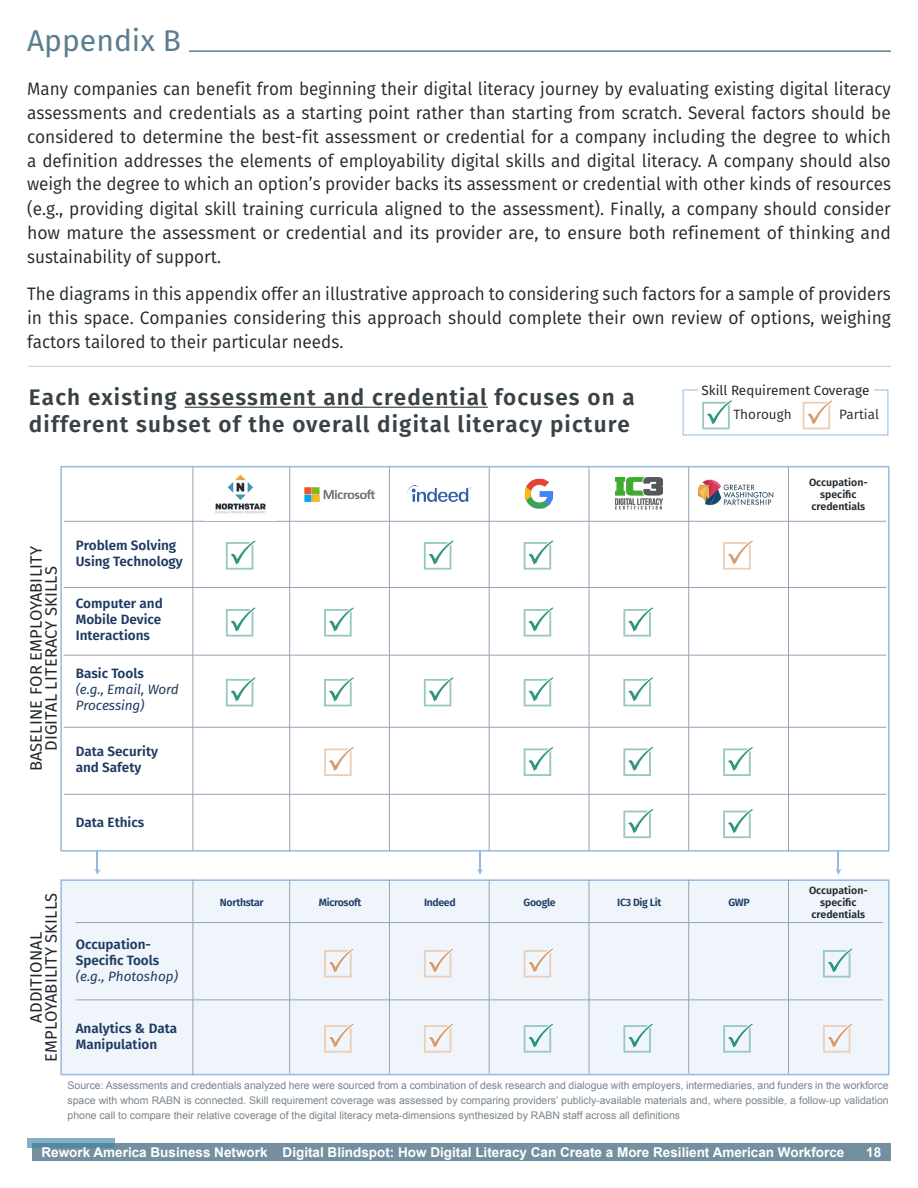
<style>
.page{position:relative;width:918px;height:1188px;background:#fff}
.page>*{position:absolute;margin:0;border:0;box-sizing:border-box;transform-origin:0 0}
.t1{font:30px "Fira Sans";color:#5c7d8f}
.t2{font:600 22.5px/27px "Fira Sans";letter-spacing:.05em;color:#394247}
.t3{font:18px/24px "Fira Sans";color:#21282c;text-align:justify;scale:.95 1}
.t4{font:16.5px/15px "Fira Sans";letter-spacing:.01em;color:#21282c;text-align:center}
.t5{font:600 13.5px/16.2px "Fira Sans";color:#1f3a63}
.t6{font:700 13.5px "Arial";color:#fff}
.t7{font:italic 13.5px/16.2px "Fira Sans";letter-spacing:-.01em;color:#1f3a63}
.t8{font:13.5px "Fira Sans";color:#21282c}
.t9{font:13.5px "Fira Sans";color:#21282c}
.t10{font:10.5px/15px "Arial";color:#78848d;text-align:justify}
.t11{font:600 10.5px/12px "Fira Sans";color:#21282c;text-align:center}
.t12{font:600 10.5px "Fira Sans";letter-spacing:-.03em;color:#1f3a63}
</style>
<div class="page">
<div style="left:33px;top:1143px;width:858px;height:18px;background:#7490a0"></div>
<svg style="left:27px;top:1138px;width:88px;height:10px"></svg>
<hr style="left:189px;top:50px;width:702px;height:2px;background:#5c7d8f">
<hr style="left:28px;top:366px;width:863px;height:1px;background:#c5cdc9">
<svg style="left:477px;top:852px;width:6px;height:23px"></svg>
<svg style="left:95px;top:852px;width:5px;height:23px"></svg>
<svg style="left:835px;top:852px;width:6px;height:23px"></svg>
<hr style="left:64px;top:521px;width:822px;height:1px;background:#95a3b6">
<hr style="left:64px;top:587px;width:822px;height:1px;background:#95a3b6">
<hr style="left:64px;top:655px;width:822px;height:1px;background:#95a3b6">
<hr style="left:64px;top:727px;width:822px;height:1px;background:#95a3b6">
<hr style="left:64px;top:794px;width:822px;height:1px;background:#95a3b6">
<div style="left:60px;top:879px;width:829px;height:196px;background:#eff5fb;border:2px solid #94bae3"></div>
<hr style="left:185px;top:407px;width:303px;height:1px;background:#394247">
<hr style="left:76px;top:1000px;width:807px;height:1px;background:#95a3b6">
<hr style="left:76px;top:922px;width:807px;height:1px;background:#95a3b6">
<svg style="left:823px;top:948px;width:30px;height:30px"></svg>
<svg style="left:823px;top:1023px;width:30px;height:30px"></svg>
<div style="left:683px;top:390px;width:205px;height:45px;border:1px solid #94bae3"></div>
<svg style="left:803px;top:400px;width:29px;height:29px"></svg>
<svg style="left:702px;top:400px;width:30px;height:29px"></svg>
<div style="left:698px;top:385px;width:175px;height:10px;background:#fff"></div>
<hr style="left:289px;top:466px;width:1px;height:386px;background:#95a3b6">
<hr style="left:289px;top:879px;width:1px;height:194px;background:#95a3b6">
<hr style="left:389px;top:466px;width:1px;height:386px;background:#95a3b6">
<hr style="left:389px;top:879px;width:1px;height:194px;background:#95a3b6">
<hr style="left:489px;top:466px;width:1px;height:386px;background:#95a3b6">
<hr style="left:489px;top:879px;width:1px;height:194px;background:#95a3b6">
<hr style="left:589px;top:466px;width:1px;height:386px;background:#95a3b6">
<hr style="left:589px;top:879px;width:1px;height:194px;background:#95a3b6">
<hr style="left:688px;top:466px;width:1px;height:386px;background:#95a3b6">
<hr style="left:688px;top:879px;width:1px;height:194px;background:#95a3b6">
<hr style="left:788px;top:466px;width:1px;height:386px;background:#95a3b6">
<hr style="left:788px;top:879px;width:1px;height:194px;background:#95a3b6">
<hr style="left:193px;top:466px;width:1px;height:386px;background:#95a3b6">
<hr style="left:193px;top:879px;width:1px;height:196px;background:#95a3b6">
<img style="left:215px;top:474px;width:51px;height:40px">
<svg style="left:226px;top:540px;width:30px;height:30px"></svg>
<svg style="left:226px;top:607px;width:30px;height:30px"></svg>
<svg style="left:226px;top:677px;width:30px;height:29px"></svg>
<img style="left:304px;top:487px;width:71px;height:15px">
<svg style="left:324px;top:607px;width:30px;height:30px"></svg>
<svg style="left:324px;top:677px;width:30px;height:29px"></svg>
<svg style="left:324px;top:747px;width:30px;height:29px"></svg>
<svg style="left:324px;top:948px;width:31px;height:30px"></svg>
<svg style="left:324px;top:1023px;width:31px;height:30px"></svg>
<img style="left:408px;top:486px;width:63px;height:16px">
<svg style="left:424px;top:540px;width:30px;height:30px"></svg>
<svg style="left:424px;top:677px;width:30px;height:29px"></svg>
<svg style="left:424px;top:948px;width:30px;height:30px"></svg>
<svg style="left:424px;top:1023px;width:30px;height:30px"></svg>
<img style="left:524px;top:478px;width:30px;height:31px">
<svg style="left:524px;top:540px;width:30px;height:30px"></svg>
<svg style="left:524px;top:676px;width:30px;height:30px"></svg>
<svg style="left:524px;top:746px;width:30px;height:30px"></svg>
<svg style="left:524px;top:1023px;width:29px;height:30px"></svg>
<svg style="left:524px;top:607px;width:30px;height:30px"></svg>
<svg style="left:524px;top:948px;width:30px;height:30px"></svg>
<img style="left:616px;top:478px;width:46px;height:31px">
<svg style="left:623px;top:1023px;width:31px;height:30px"></svg>
<svg style="left:623px;top:677px;width:31px;height:29px"></svg>
<svg style="left:623px;top:747px;width:30px;height:29px"></svg>
<svg style="left:623px;top:809px;width:31px;height:29px"></svg>
<svg style="left:623px;top:607px;width:31px;height:30px"></svg>
<img style="left:698px;top:479px;width:76px;height:27px">
<svg style="left:723px;top:1023px;width:30px;height:30px"></svg>
<svg style="left:723px;top:746px;width:31px;height:30px"></svg>
<svg style="left:723px;top:540px;width:30px;height:30px"></svg>
<svg style="left:723px;top:809px;width:31px;height:29px"></svg>
<div style="left:60px;top:466px;width:829px;height:386px;border:2px solid #94bae3"></div>
<h1 class="t1" style="left:27px;top:20px;width:156px">Appendix B</h1>
<p class="t3" style="left:27px;top:76px;width:911px">Many companies can benefit from beginning their digital literacy journey by evaluating existing digital literacy assessments and credentials as a starting point rather than starting from scratch. Several factors should be considered to determine the best-fit assessment or credential for a company including the degree to which a definition addresses the elements of employability digital skills and digital literacy. A company should also weigh the degree to which an option’s provider backs its assessment or credential with other kinds of resources (e.g., providing digital skill training curricula aligned to the assessment). Finally, a company should consider how mature the assessment or credential and its provider are, to ensure both refinement of thinking and sustainability of support.</p>
<p class="t3" style="left:27px;top:282px;width:911px">The diagrams in this appendix offer an illustrative approach to considering such factors for a sample of providers in this space. Companies considering this approach should complete their own review of options, weighing factors tailored to their particular needs.</p>
<p class="t2" style="left:29px;top:384px;width:607px">Each existing assessment and credential focuses on a different subset of the overall digital literacy picture</p>
<p class="t4" style="left:29px;top:771px;width:226px;rotate:-90deg">BASELINE FOR EMPLOYABILITY<br>DIGITAL LITERACY SKILLS</p>
<p class="t5" style="left:76px;top:537px;width:109px">Problem Solving<br>Using Technology</p>
<p class="t5" style="left:76px;top:595px;width:89px;text-align:justify">Computer and Mobile Device Interactions</p>
<p class="t5" style="left:76px;top:665px;width:70px">Basic Tools</p>
<p class="t7" style="left:76px;top:681px;width:105px">(e.g., Email, Word<br>Processing)</p>
<p class="t5" style="left:76px;top:743px;width:84px">Data Security and Safety</p>
<p class="t5" style="left:76px;top:815px;width:70px">Data Ethics</p>
<p class="t8" style="left:702px;top:381px;width:169px">Skill Requirement Coverage</p>
<p class="t9" style="left:733px;top:405px;width:60px">Thorough</p>
<p class="t9" style="left:839px;top:405px;width:41px">Partial</p>
<p class="t11" style="left:809px;top:476px;width:60px">Occupation&shy;specific credentials</p>
<p class="t4" style="left:29px;top:1062px;width:171px;rotate:-90deg">ADDITIONAL<br>EMPLOYABILITY SKILLS</p>
<p class="t12" style="left:220px;top:895px;width:45px">Northstar</p>
<p class="t12" style="left:319px;top:895px;width:44px">Microsoft</p>
<p class="t12" style="left:424px;top:895px;width:33px">Indeed</p>
<p class="t12" style="left:524px;top:895px;width:33px">Google</p>
<p class="t12" style="left:617px;top:895px;width:46px">IC3 Dig Lit</p>
<p class="t12" style="left:729px;top:895px;width:23px">GWP</p>
<p class="t11" style="left:809px;top:885px;width:60px">Occupation&shy;specific credentials</p>
<p class="t5" style="left:76px;top:936px;width:85px">Occupation-<br>Specific Tools</p>
<p class="t7" style="left:76px;top:968px;width:104px">(e.g., Photoshop)</p>
<p class="t5" style="left:76px;top:1020px;width:103px">Analytics &amp; Data<br>Manipulation</p>
<p class="t10" style="left:68px;top:1078px;width:823px">Source: Assessments and credentials analyzed here were sourced from a combination of desk research and dialogue with employers, intermediaries, and funders in the workforce space with whom RABN is connected. Skill requirement coverage was assessed by comparing providers’ publicly-available materials and, where possible, a follow-up validation phone call to compare their relative coverage of the digital literacy meta-dimensions synthesized by RABN staff across all definitions</p>
<p class="t6" style="left:42px;top:1143px;width:804px">Rework America Business Network Digital Blindspot: How Digital Literacy Can Create a More Resilient American Workforce</p>
<p class="t6" style="left:866px;top:1143px;width:17px">18</p>
</div>
